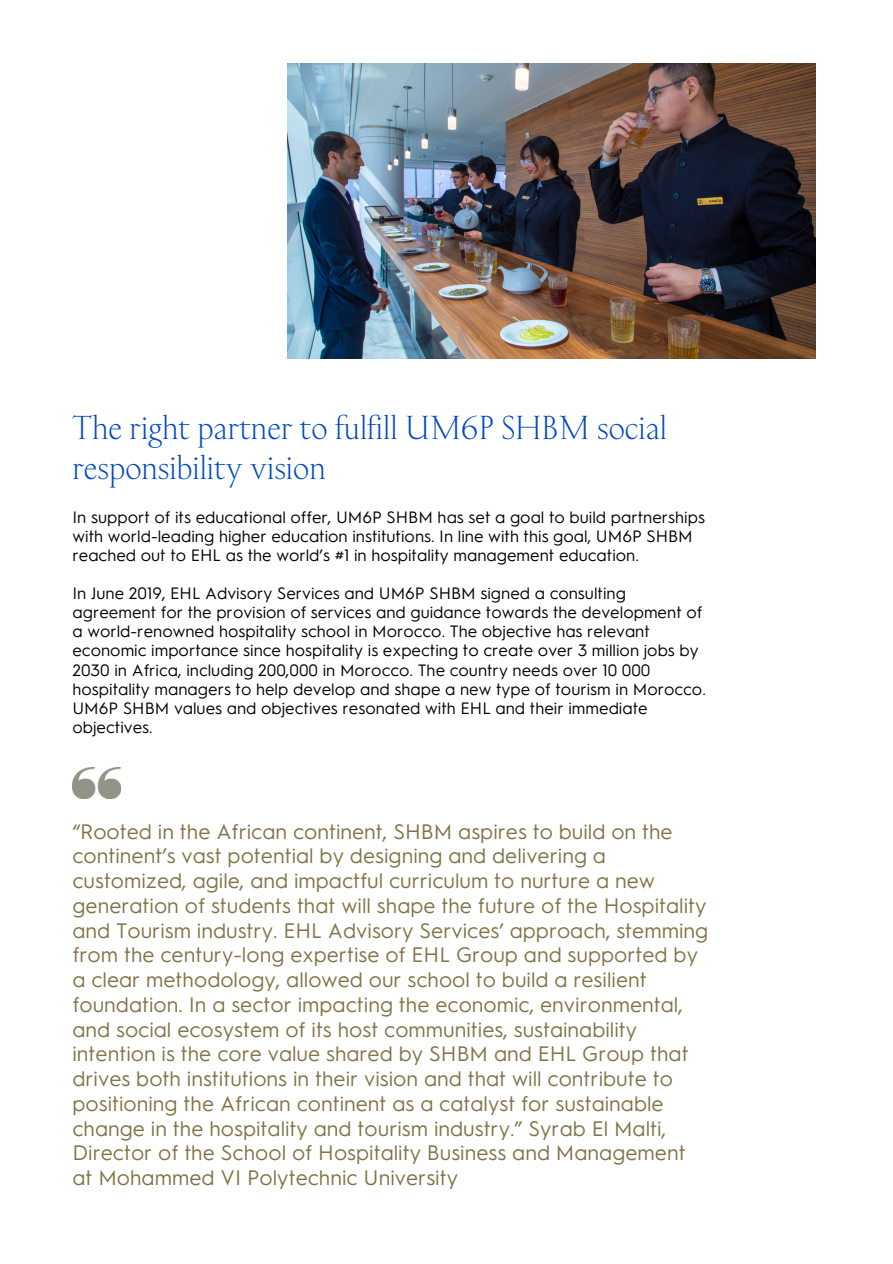
<style>
.page{position:relative;width:893px;height:1264px;background:#fff}
.page>*{position:absolute;margin:0;border:0;box-sizing:border-box;transform-origin:0 0}
.t1{font:33px/39.3px "Kessler Display";color:#0048bd}
.t2{font:21px/24.8px "Hurme Geometric Sans 1";color:#827346}
.t3{font:16.5px/19px "Hurme Geometric Sans 1";color:#000}
</style>
<div class="page">
<img style="left:287px;top:64px;width:528px;height:294px">
<img style="left:72px;top:767px;width:49px;height:31px">
<p class="t1" style="left:72px;top:407px;width:596px">The right partner to fulfill UM6P SHBM social responsibility vision</p>
<p class="t3" style="left:72px;top:507px;width:634px">In support of its educational offer, UM6P SHBM has set a goal to build partnerships with world-leading higher education institutions. In line with this goal, UM6P SHBM reached out to EHL as the world’s #1 in hospitality management education.</p>
<p class="t3" style="left:72px;top:583px;width:635px">In June 2019, EHL Advisory Services and UM6P SHBM signed a consulting agreement for the provision of services and guidance towards the development of a world-renowned hospitality school in Morocco. The objective has relevant economic importance since hospitality is expecting to create over 3 million jobs by 2030 in Africa, including 200,000 in Morocco. The country needs over 10 000 hospitality managers to help develop and shape a new type of tourism in Morocco.<br>UM6P SHBM values and objectives resonated with EHL and their immediate objectives.</p>
<p class="t2" style="left:72px;top:818px;width:637px">“Rooted in the African continent, SHBM aspires to build on the continent’s vast potential by designing and delivering a customized, agile, and impactful curriculum to nurture a new generation of students that will shape the future of the Hospitality and Tourism industry. EHL Advisory Services’ approach, stemming from the century-long expertise of EHL Group and supported by a clear methodology, allowed our school to build a resilient foundation. In a sector impacting the economic, environmental, and social ecosystem of its host communities, sustainability intention is the core value shared by SHBM and EHL Group that drives both institutions in their vision and that will contribute to positioning the African continent as a catalyst for sustainable change in the hospitality and tourism industry.” Syrab El Malti, Director of the School of Hospitality Business and Management at Mohammed VI Polytechnic University</p>
</div>
